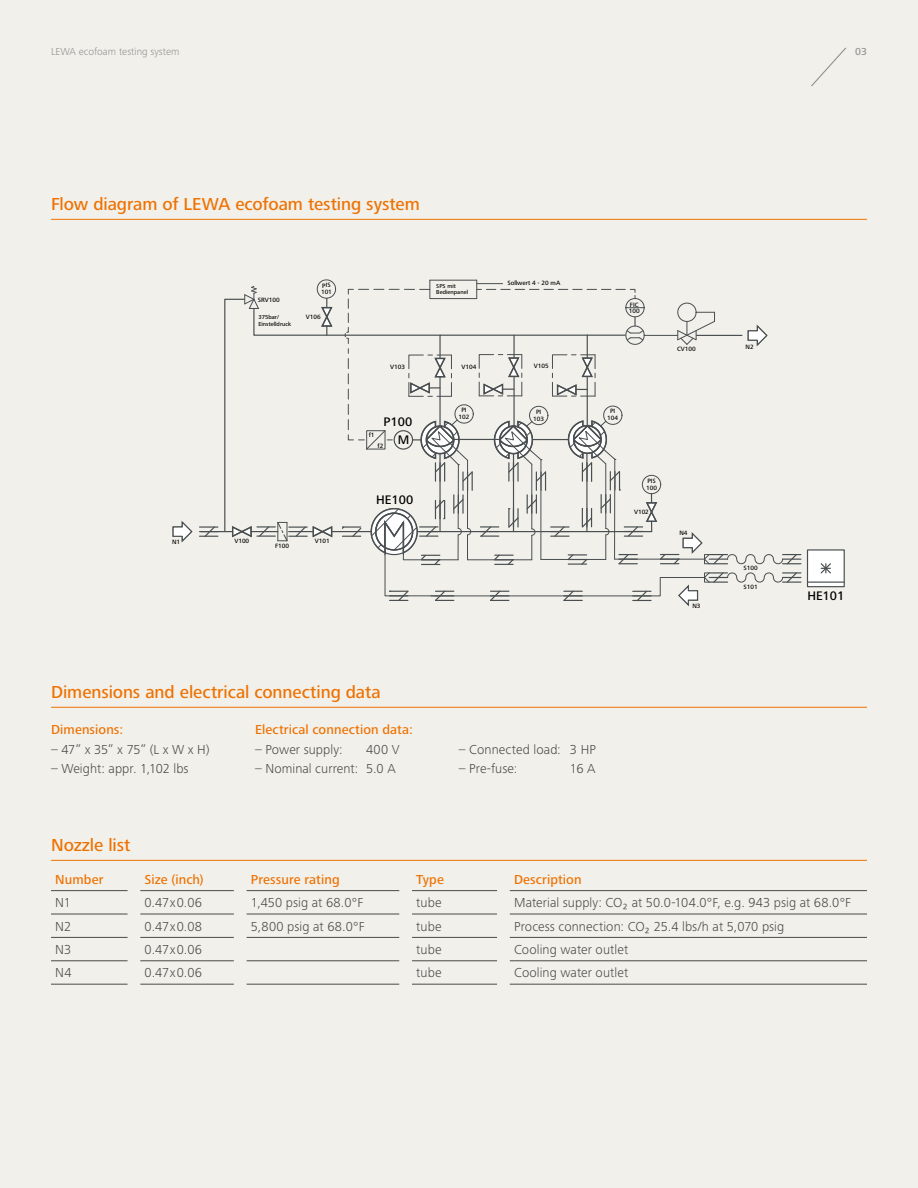
<style>
.page{position:relative;width:918px;height:1188px;background:#f2f0ea}
.page>*{position:absolute;margin:0;border:0;box-sizing:border-box;transform-origin:0 0}
.t1{font:500 18px "Frutiger Next LTW1 G";letter-spacing:-.005em;color:#ee7203}
.t2{font:300 13.5px "Frutiger Next LTW1 G";letter-spacing:.005em;color:#4a4a49}
.t3{font:500 13.5px "Frutiger Next LTW1 G";letter-spacing:.01em;color:#ee7203}
.t4{font:500 12.9px "Frutiger Next LTW1 G";color:#000}
.t5{font:300 10.5px "Frutiger Next LTW1 G";color:#929292}
.t6{font:500 10.5px "Frutiger Next LTW1 G";color:#929292}
.t7{font:500 6.45px/7.2px "Frutiger Next LTW1 G";color:#000;text-align:center}
.t8{font:500 6px/6.8px "Frutiger Next LTW1 G";color:#000}
</style>
<div class="page">
<hr style="left:201px;top:531px;width:32px;height:1px;background:#494f51">
<svg style="left:172px;top:520px;width:21px;height:23px"></svg>
<svg style="left:200px;top:526px;width:18px;height:11px"></svg>
<div style="left:808px;top:550px;width:36px;height:37px;background:#fff"></div>
<div style="left:807px;top:549px;width:38px;height:38px;border:1px solid #494f51"></div>
<hr style="left:808px;top:582px;width:36px;height:1px;background:#494f51">
<svg style="left:820px;top:563px;width:11px;height:11px"></svg>
<svg style="left:811px;top:47px;width:36px;height:39px"></svg>
<hr style="left:51px;top:860px;width:816px;height:1px;background:#ee7203">
<hr style="left:51px;top:219px;width:816px;height:1px;background:#ee7203">
<hr style="left:51px;top:707px;width:816px;height:1px;background:#ee7203">
<hr style="left:51px;top:984px;width:77px;height:1px;background:#4a4a49">
<hr style="left:140px;top:984px;width:94px;height:1px;background:#4a4a49">
<hr style="left:247px;top:984px;width:152px;height:1px;background:#4a4a49">
<hr style="left:412px;top:984px;width:85px;height:1px;background:#4a4a49">
<hr style="left:510px;top:984px;width:357px;height:1px;background:#4a4a49">
<hr style="left:51px;top:890px;width:77px;height:1px;background:#4a4a49">
<hr style="left:140px;top:890px;width:94px;height:1px;background:#4a4a49">
<hr style="left:247px;top:890px;width:152px;height:1px;background:#4a4a49">
<hr style="left:412px;top:890px;width:85px;height:1px;background:#4a4a49">
<hr style="left:510px;top:890px;width:357px;height:1px;background:#4a4a49">
<hr style="left:51px;top:914px;width:77px;height:1px;background:#4a4a49">
<hr style="left:140px;top:914px;width:94px;height:1px;background:#4a4a49">
<hr style="left:247px;top:914px;width:152px;height:1px;background:#4a4a49">
<hr style="left:412px;top:914px;width:85px;height:1px;background:#4a4a49">
<hr style="left:51px;top:937px;width:77px;height:1px;background:#4a4a49">
<hr style="left:140px;top:937px;width:94px;height:1px;background:#4a4a49">
<hr style="left:247px;top:937px;width:152px;height:1px;background:#4a4a49">
<hr style="left:412px;top:937px;width:85px;height:1px;background:#4a4a49">
<hr style="left:51px;top:961px;width:77px;height:1px;background:#4a4a49">
<hr style="left:140px;top:961px;width:94px;height:1px;background:#4a4a49">
<hr style="left:247px;top:961px;width:152px;height:1px;background:#4a4a49">
<hr style="left:412px;top:961px;width:85px;height:1px;background:#4a4a49">
<hr style="left:510px;top:914px;width:357px;height:1px;background:#4a4a49">
<hr style="left:510px;top:937px;width:357px;height:1px;background:#4a4a49">
<hr style="left:510px;top:961px;width:357px;height:1px;background:#4a4a49">
<svg style="left:224px;top:279px;width:577px;height:328px"></svg>
<p class="t5" style="left:51px;top:46px;width:130px">LEWA ecofoam testing system</p>
<p class="t6" style="left:855px;top:46px;width:13px">03</p>
<h1 class="t1" style="left:51px;top:194px;width:370px">Flow diagram of LEWA ecofoam testing system</h1>
<p class="t7" style="left:172px;top:539px;width:10px">N1</p>
<p class="t7" style="left:258px;top:297px;width:23px">SRV100</p>
<p class="t8" style="left:258px;top:314px;width:34px">375bar/<br>Einstelldruck</p>
<p class="t7" style="left:321px;top:289px;width:12px">101</p>
<p class="t7" style="left:306px;top:313px;width:16px">V106</p>
<p class="t7" style="left:234px;top:538px;width:16px">V100</p>
<p class="t7" style="left:275px;top:542px;width:16px">F100</p>
<p class="t7" style="left:315px;top:538px;width:16px">V101</p>
<p class="t8" style="left:436px;top:282px;width:34px">SPS mit<br>Bedienpanel</p>
<p class="t7" style="left:507px;top:280px;width:54px">Sollwert 4 - 20 mA</p>
<p class="t7" style="left:629px;top:302px;width:12px;line-height:6.3px;text-align:left">FIC<br>100</p>
<p class="t7" style="left:390px;top:363px;width:16px">V103</p>
<p class="t7" style="left:461px;top:363px;width:16px">V104</p>
<p class="t7" style="left:534px;top:363px;width:16px">V105</p>
<p class="t4" style="left:384px;top:414px;width:30px">P100</p>
<p class="t7" style="left:369px;top:431px;width:7px">f1</p>
<p class="t7" style="left:378px;top:442px;width:7px">f2</p>
<p class="t4" style="left:398px;top:433px;width:13px">M</p>
<p class="t4" style="left:376px;top:493px;width:38px">HE100</p>
<p class="t7" style="left:459px;top:406px;width:12px">PI<br>102</p>
<p class="t7" style="left:607px;top:408px;width:12px">PI<br>104</p>
<p class="t7" style="left:533px;top:408px;width:12px">PI<br>103</p>
<p class="t7" style="left:646px;top:477px;width:12px;text-align:left">PIS<br>100</p>
<p class="t7" style="left:634px;top:509px;width:16px">V102</p>
<p class="t7" style="left:677px;top:346px;width:20px">CV100</p>
<p class="t7" style="left:679px;top:529px;width:10px">N4</p>
<p class="t7" style="left:692px;top:603px;width:10px">N3</p>
<h1 class="t1" style="left:51px;top:682px;width:331px">Dimensions and electrical connecting data</h1>
<p class="t3" style="left:51px;top:722px;width:74px">Dimensions:</p>
<p class="t2" style="left:51px;top:741px;width:160px">– 47” x 35” x 75” (L x W x H)</p>
<p class="t2" style="left:51px;top:761px;width:139px">– Weight: appr. 1,102 lbs</p>
<p class="t3" style="left:255px;top:722px;width:159px">Electrical connection data:</p>
<p class="t2" style="left:255px;top:741px;width:89px">– Power supply:</p>
<p class="t2" style="left:366px;top:741px;width:35px">400 V</p>
<p class="t2" style="left:255px;top:761px;width:142px">– Nominal current: 5.0 A</p>
<h1 class="t1" style="left:51px;top:835px;width:81px">Nozzle list</h1>
<p class="t2" style="left:459px;top:741px;width:138px">– Connected load: 3 HP</p>
<p class="t2" style="left:459px;top:761px;width:60px">– Pre-fuse:</p>
<p class="t2" style="left:570px;top:761px;width:27px">16 A</p>
<p class="t7" style="left:746px;top:344px;width:10px">N2</p>
<p class="t7" style="left:744px;top:565px;width:16px">S100</p>
<p class="t7" style="left:744px;top:583px;width:16px">S101</p>
<p class="t4" style="left:807px;top:589px;width:38px">HE101</p>
<p class="t3" style="left:55px;top:871px;width:50px">Number</p>
<p class="t3" style="left:145px;top:871px;width:61px">Size (inch)</p>
<p class="t3" style="left:251px;top:871px;width:90px">Pressure rating</p>
<p class="t3" style="left:416px;top:871px;width:29px">Type</p>
<p class="t3" style="left:514px;top:871px;width:69px">Description</p>
<p class="t2" style="left:55px;top:895px;width:17px">N1</p>
<p class="t2" style="left:145px;top:895px;width:59px">0.47x 0.06</p>
<p class="t2" style="left:251px;top:895px;width:114px">1,450 psig at 68.0°F</p>
<p class="t2" style="left:416px;top:895px;width:27px">tube</p>
<p class="t2" style="left:514px;top:895px;width:339px">Material supply: CO₂ at 50.0-104.0°F, e.g. 943 psig at 68.0°F</p>
<p class="t2" style="left:55px;top:918px;width:18px">N2</p>
<p class="t2" style="left:145px;top:918px;width:59px">0.47x 0.08</p>
<p class="t2" style="left:251px;top:918px;width:115px">5,800 psig at 68.0°F</p>
<p class="t2" style="left:416px;top:918px;width:27px">tube</p>
<p class="t2" style="left:514px;top:918px;width:272px">Process connection: CO₂ 25.4 lbs/h at 5,070 psig</p>
<p class="t2" style="left:55px;top:942px;width:18px">N3</p>
<p class="t2" style="left:145px;top:942px;width:59px">0.47x 0.06</p>
<p class="t2" style="left:416px;top:942px;width:27px">tube</p>
<p class="t2" style="left:514px;top:942px;width:116px">Cooling water outlet</p>
<p class="t2" style="left:55px;top:965px;width:18px">N4</p>
<p class="t2" style="left:145px;top:965px;width:59px">0.47x 0.06</p>
<p class="t2" style="left:416px;top:965px;width:27px">tube</p>
<p class="t2" style="left:514px;top:965px;width:116px">Cooling water outlet</p>
</div>
